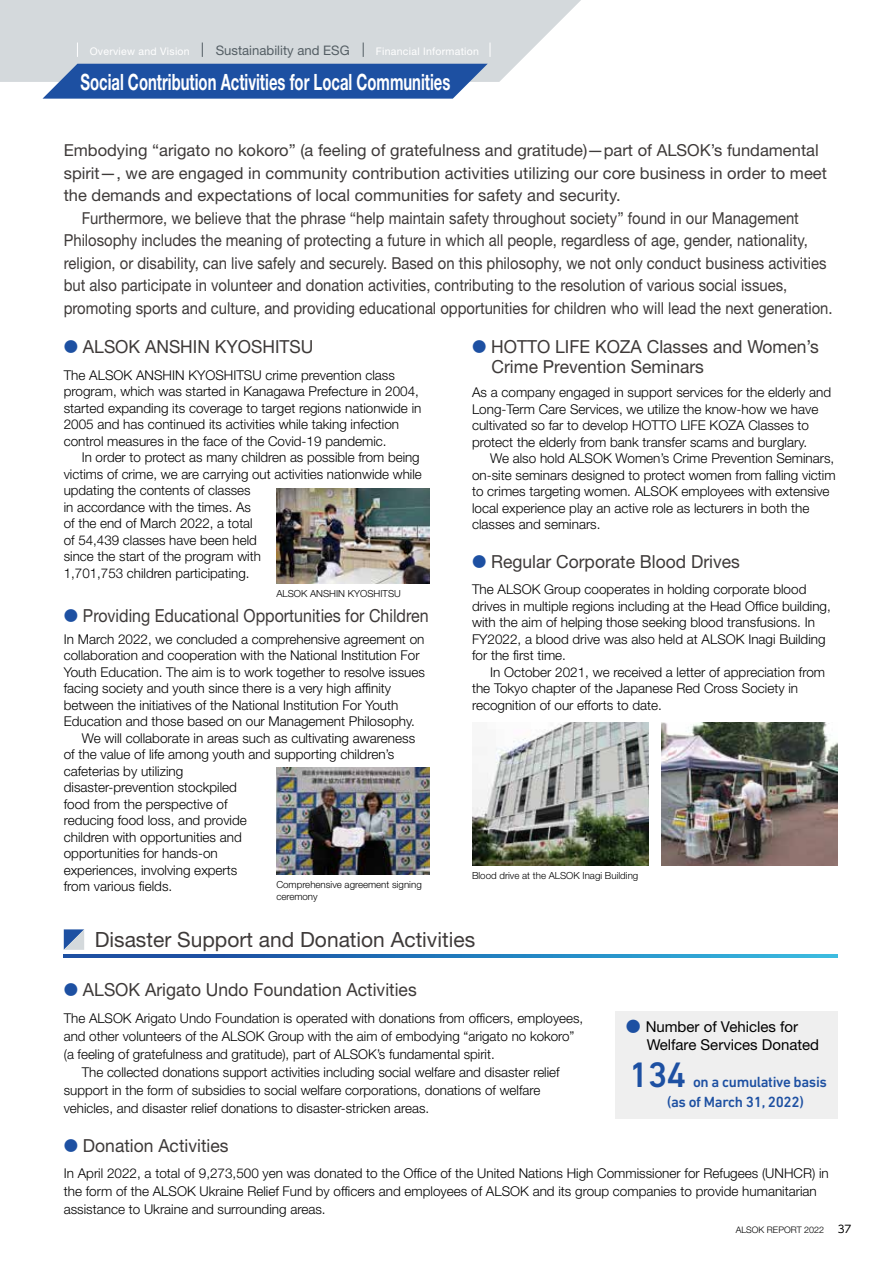
<style>
.page{position:relative;width:893px;height:1263px;background:#fff}
.page>*{position:absolute;margin:0;border:0;box-sizing:border-box;transform-origin:0 0}
.t1{font:500 36px "DIN Next LT Pro";color:#1d50a2}
.t2{font:700 22.5px "Helvetica Neue";color:#fff;scale:.66 1}
.t3{font:21px "Helvetica Neue";color:#3e3a39}
.t4{font:18px/19.5px "Helvetica Neue";color:#3e3a39}
.t5{font:18px "Helvetica Neue";color:#3e3a39;scale:.89 1}
.t6{font:16.5px "Helvetica Neue";color:#3e3a39;scale:.9 1}
.t7{font:16.5px "Helvetica Neue";color:#3e3a39}
.t8{font:15px/17.9px "Helvetica Neue";color:#000}
.t9{font:500 15px "DIN Next LT Pro";letter-spacing:-.025em;color:#1d50a2}
.t10{font:300 13.5px/16.5px "Helvetica Neue";color:#000}
.t11{font:13.2px "Helvetica Neue";color:#545e64}
.t12{font:10.5px "Helvetica Neue";letter-spacing:.025em;color:#fff}
.t13{font:10.5px "UD Shin Go Pro";color:#000}
.t14{font:300 9.75px/12px "Helvetica Neue";color:#000}
.t15{font:300 9px "Helvetica Neue";color:#000}
.s1{font-family:"UD Shin Go Pro";font-size:14.4px;color:#1d50a2}
.s2{font-family:"UD Shin Go Pro";color:#1d50a2}
</style>
<div class="page">
<svg style="left:0;top:0;width:581px;height:82px;background:#d7dbde"></svg>
<svg style="left:43px;top:64px;width:445px;height:35px;background:#2f5ea8"></svg>
<div style="left:615px;top:1011px;width:223px;height:107px;background:#efefef"></div>
<img style="left:276px;top:768px;width:154px;height:107px">
<img style="left:276px;top:488px;width:154px;height:96px">
<img style="left:661px;top:722px;width:177px;height:143px">
<img style="left:472px;top:722px;width:177px;height:143px">
<svg style="left:64px;top:955px;width:774px;height:2px;background:#257bbc"></svg>
<svg style="left:64px;top:929px;width:20px;height:21px"></svg>
<svg style="left:490px;top:43px;width:1px;height:14px"></svg>
<svg style="left:363px;top:43px;width:1px;height:14px"></svg>
<svg style="left:202px;top:43px;width:1px;height:14px"></svg>
<svg style="left:77px;top:43px;width:1px;height:14px"></svg>
<p class="t12" style="left:90px;top:45px;width:102px">Overview and Vision</p>
<p class="t11" style="left:216px;top:42px;width:135px">Sustainability and ESG</p>
<p class="t12" style="left:376px;top:45px;width:105px">Financial Information</p>
<h2 class="t2" style="left:80px;top:68px;width:562px">Social Contribution Activities for Local Communities</h2>
<p class="t7" style="left:64px;top:140px;width:756px">Embodying “arigato no kokoro” (a feeling of gratefulness and gratitude)—part of ALSOK’s fundamental</p>
<p class="t7" style="left:64px;top:163px;width:765px">spirit—, we are engaged in community contribution activities utilizing our core business in order to meet</p>
<p class="t7" style="left:64px;top:185px;width:558px">the demands and expectations of local communities for safety and security.</p>
<p class="t6" style="left:82px;top:208px;width:798px">Furthermore, we believe that the phrase “help maintain safety throughout society” found in our Management</p>
<p class="t6" style="left:64px;top:230px;width:828px">Philosophy includes the meaning of protecting a future in which all people, regardless of age, gender, nationality,</p>
<p class="t6" style="left:64px;top:253px;width:849px">religion, or disability, can live safely and securely. Based on this philosophy, we not only conduct business activities</p>
<p class="t6" style="left:64px;top:275px;width:805px">but also participate in volunteer and donation activities, contributing to the resolution of various social issues,</p>
<p class="t6" style="left:64px;top:298px;width:856px">promoting sports and culture, and providing educational opportunities for children who will lead the next generation.</p>
<h3 class="t4" style="left:64px;top:337px;width:251px"><span class="s1">●</span> ALSOK ANSHIN KYOSHITSU</h3>
<p class="t10" style="left:64px;top:366px;width:359px">The ALSOK ANSHIN KYOSHITSU crime prevention class program, which was started in Kanagawa Prefecture in 2004, started expanding its coverage to target regions nationwide in 2005 and has continued its activities while taking infection control measures in the face of the Covid-19 pandemic.</p>
<p class="t10" style="left:64px;top:449px;width:359px;text-indent:18px">In order to protect as many children as possible from being victims of crime, we are carrying out activities nationwide while updating the contents of classes<br>in accordance with the times. As<br>of the end of March 2022, a total<br>of 54,439 classes have been held<br>since the start of the program with<br>1,701,753 children participating.</p>
<p class="t14" style="left:276px;top:587px;width:126px">ALSOK ANSHIN KYOSHITSU</p>
<h3 class="t5" style="left:64px;top:605px;width:411px"><span class="s1">●</span> Providing Educational Opportunities for Children</h3>
<p class="t10" style="left:64px;top:630px;width:362px">In March 2022, we concluded a comprehensive agreement on</p>
<p class="t10" style="left:64px;top:647px;width:357px">collaboration and cooperation with the National Institution For</p>
<p class="t10" style="left:64px;top:663px;width:363px">Youth Education. The aim is to work together to resolve issues</p>
<p class="t10" style="left:64px;top:680px;width:329px">facing society and youth since there is a very high affinity</p>
<p class="t10" style="left:64px;top:696px;width:336px">between the initiatives of the National Institution For Youth</p>
<p class="t10" style="left:64px;top:713px;width:353px">Education and those based on our Management Philosophy.</p>
<p class="t10" style="left:82px;top:729px;width:335px">We will collaborate in areas such as cultivating awareness</p>
<p class="t10" style="left:64px;top:746px;width:332px">of the value of life among youth and supporting children’s</p>
<p class="t10" style="left:64px;top:762px;width:121px">cafeterias by utilizing</p>
<p class="t10" style="left:64px;top:779px;width:175px">disaster-prevention stockpiled</p>
<p class="t10" style="left:64px;top:795px;width:165px">food from the perspective of</p>
<p class="t10" style="left:64px;top:812px;width:185px">reducing food loss, and provide</p>
<p class="t10" style="left:64px;top:828px;width:180px">children with opportunities and</p>
<p class="t10" style="left:64px;top:845px;width:156px">opportunities for hands-on</p>
<p class="t10" style="left:64px;top:861px;width:175px">experiences, involving experts</p>
<p class="t10" style="left:64px;top:878px;width:110px">from various fields.</p>
<p class="t14" style="left:276px;top:878px;width:147px">Comprehensive agreement signing ceremony</p>
<h3 class="t4" style="left:491px;top:337px;width:329px;text-indent:-19px"><span class="s1">●</span> HOTTO LIFE KOZA Classes and Women’s<br>Crime Prevention Seminars</h3>
<p class="t10" style="left:472px;top:384px;width:361px">As a company engaged in support services for the elderly and Long-Term Care Services, we utilize the know-how we have cultivated so far to develop HOTTO LIFE KOZA Classes to protect the elderly from bank transfer scams and burglary.</p>
<p class="t10" style="left:472px;top:450px;width:365px;text-indent:18px">We also hold ALSOK Women’s Crime Prevention Seminars, on-site seminars designed to protect women from falling victim to crimes targeting women. ALSOK employees with extensive local experience play an active role as lecturers in both the classes and seminars.</p>
<h3 class="t4" style="left:472px;top:551px;width:269px"><span class="s1">●</span> Regular Corporate Blood Drives</h3>
<p class="t10" style="left:472px;top:581px;width:360px">The ALSOK Group cooperates in holding corporate blood drives in multiple regions including at the Head Office building, with the aim of helping those seeking blood transfusions. In FY2022, a blood drive was also held at ALSOK Inagi Building for the first time.</p>
<p class="t10" style="left:472px;top:663px;width:355px;text-indent:18px">In October 2021, we received a letter of appreciation from the Tokyo chapter of the Japanese Red Cross Society in recognition of our efforts to date.</p>
<p class="t14" style="left:472px;top:869px;width:168px">Blood drive at the ALSOK Inagi Building</p>
<h3 class="t3" style="left:95px;top:927px;width:382px">Disaster Support and Donation Activities</h3>
<h3 class="t4" style="left:64px;top:980px;width:354px"><span class="s1">●</span> ALSOK Arigato Undo Foundation Activities</h3>
<p class="t10" style="left:64px;top:1009px;width:521px">The ALSOK Arigato Undo Foundation is operated with donations from officers, employees,</p>
<p class="t10" style="left:64px;top:1027px;width:512px">and other volunteers of the ALSOK Group with the aim of embodying “arigato no kokoro”</p>
<p class="t10" style="left:64px;top:1045px;width:432px">(a feeling of gratefulness and gratitude), part of ALSOK’s fundamental spirit.</p>
<p class="t10" style="left:82px;top:1063px;width:479px">The collected donations support activities including social welfare and disaster relief</p>
<p class="t10" style="left:64px;top:1081px;width:478px">support in the form of subsidies to social welfare corporations, donations of welfare</p>
<p class="t10" style="left:64px;top:1099px;width:367px">vehicles, and disaster relief donations to disaster-stricken areas.</p>
<h3 class="t4" style="left:64px;top:1135px;width:166px"><span class="s1">●</span> Donation Activities</h3>
<p class="t10" style="left:64px;top:1164px;width:766px;line-height:18px">In April 2022, a total of 9,273,500 yen was donated to the Office of the United Nations High Commissioner for Refugees (UNHCR) in the form of the ALSOK Ukraine Relief Fund by officers and employees of ALSOK and its group companies to provide humanitarian assistance to Ukraine and surrounding areas.</p>
<p class="t8" style="left:647px;top:1018px;width:174px;text-indent:-21px"><span class="s2">●</span> Number of Vehicles for<br>Welfare Services Donated</p>
<h1 class="t1" style="left:629px;top:1054px;width:59px">134</h1>
<p class="t9" style="left:693px;top:1073px;width:135px">on a cumulative basis</p>
<p class="t9" style="left:667px;top:1093px;width:138px">(as of March 31, 2022)</p>
<p class="t15" style="left:736px;top:1224px;width:90px">ALSOK REPORT 2022</p>
<p class="t13" style="left:838px;top:1221px;width:15px">37</p>
</div>
